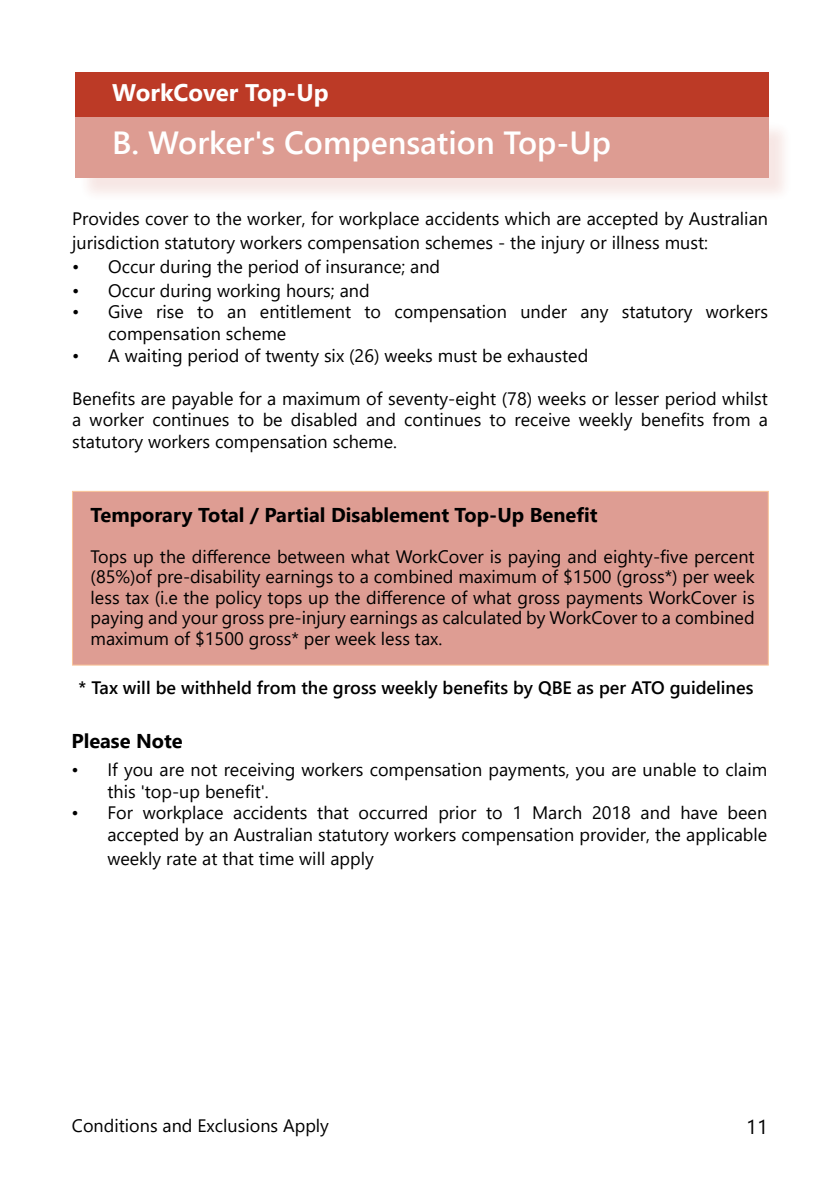
<style>
.page{position:relative;width:840px;height:1191px;background:#fff}
.page>*{position:absolute;margin:0;border:0;box-sizing:border-box;transform-origin:0 0}
.t1{font:600 32px "Segoe UI";color:#fff}
.t2{font:700 24px "Segoe UI";color:#fff}
.t3{font:700 20px "Segoe UI";color:#000}
.t4{font:20px "Segoe UI";color:#000}
.t5{font:18px/21.6px "Segoe UI";color:#000}
.t6{font:600 18px "Segoe UI";color:#000}
</style>
<div class="page">
<div style="left:75px;top:73px;width:693px;height:44px;background:#bc3a26"></div>
<div style="left:78px;top:120px;width:715px;height:83px;background:#bc3a26;opacity:.25"></div>
<div style="left:75px;top:117px;width:693px;height:61px;background:#dd9c92"></div>
<div style="left:72px;top:491px;width:696px;height:174px;background:#de9d93;border:1px solid #fac599"></div>
<h2 class="t2" style="left:112px;top:70px;width:218px">WorkCover Top-Up</h2>
<h1 class="t1" style="left:112px;top:113px;width:500px">B. Worker's Compensation Top-Up</h1>
<p class="t5" style="left:72px;top:205px;width:697px;line-height:24px">Provides cover to the worker, for workplace accidents which are accepted by Australian jurisdiction statutory workers compensation schemes - the injury or illness must:</p>
<p class="t5" style="left:72px;top:254px;width:369px">• Occur during the period of insurance; and</p>
<p class="t5" style="left:72px;top:278px;width:299px">• Occur during working hours; and</p>
<p class="t5" style="left:108px;top:300px;width:661px;text-indent:-36px">• Give rise to an entitlement to compensation under any statutory workers compensation scheme</p>
<p class="t5" style="left:72px;top:343px;width:517px">• A waiting period of twenty six (26) weeks must be exhausted</p>
<p class="t5" style="left:72px;top:386px;width:697px;text-align:justify">Benefits are payable for a maximum of seventy-eight (78) weeks or lesser period whilst a worker continues to be disabled and continues to receive weekly benefits from a statutory workers compensation scheme.</p>
<p class="t3" style="left:90px;top:496px;width:508px">Temporary Total / Partial Disablement Top-Up Benefit</p>
<p class="t5" style="left:90px;top:545px;width:665px;line-height:20.4px;text-align:justify">Tops up the difference between what WorkCover is paying and eighty-five percent (85%)of pre-disability earnings to a combined maximum of $1500 (gross*) per week less tax (i.e the policy tops up the difference of what gross payments WorkCover is paying and your gross pre-injury earnings as calculated by WorkCover to a combined maximum of $1500 gross* per week less tax.</p>
<p class="t6" style="left:79px;top:671px;width:676px">* Tax will be withheld from the gross weekly benefits by QBE as per ATO guidelines</p>
<p class="t3" style="left:71px;top:722px;width:113px">Please Note</p>
<p class="t5" style="left:107px;top:757px;width:661px;text-indent:-36px">• If you are not receiving workers compensation payments, you are unable to claim this 'top-up benefit'.</p>
<p class="t5" style="left:71px;top:800px;width:697px;text-align:right">• For workplace accidents that occurred prior to 1 March 2018 and have been accepted by an Australian statutory workers compensation provider, the applicable</p>
<p class="t5" style="left:107px;top:846px;width:268px">weekly rate at that time will apply</p>
<p class="t5" style="left:72px;top:1113px;width:258px">Conditions and Exclusions Apply</p>
<p class="t4" style="left:745px;top:1107px;width:23px">11</p>
</div>
